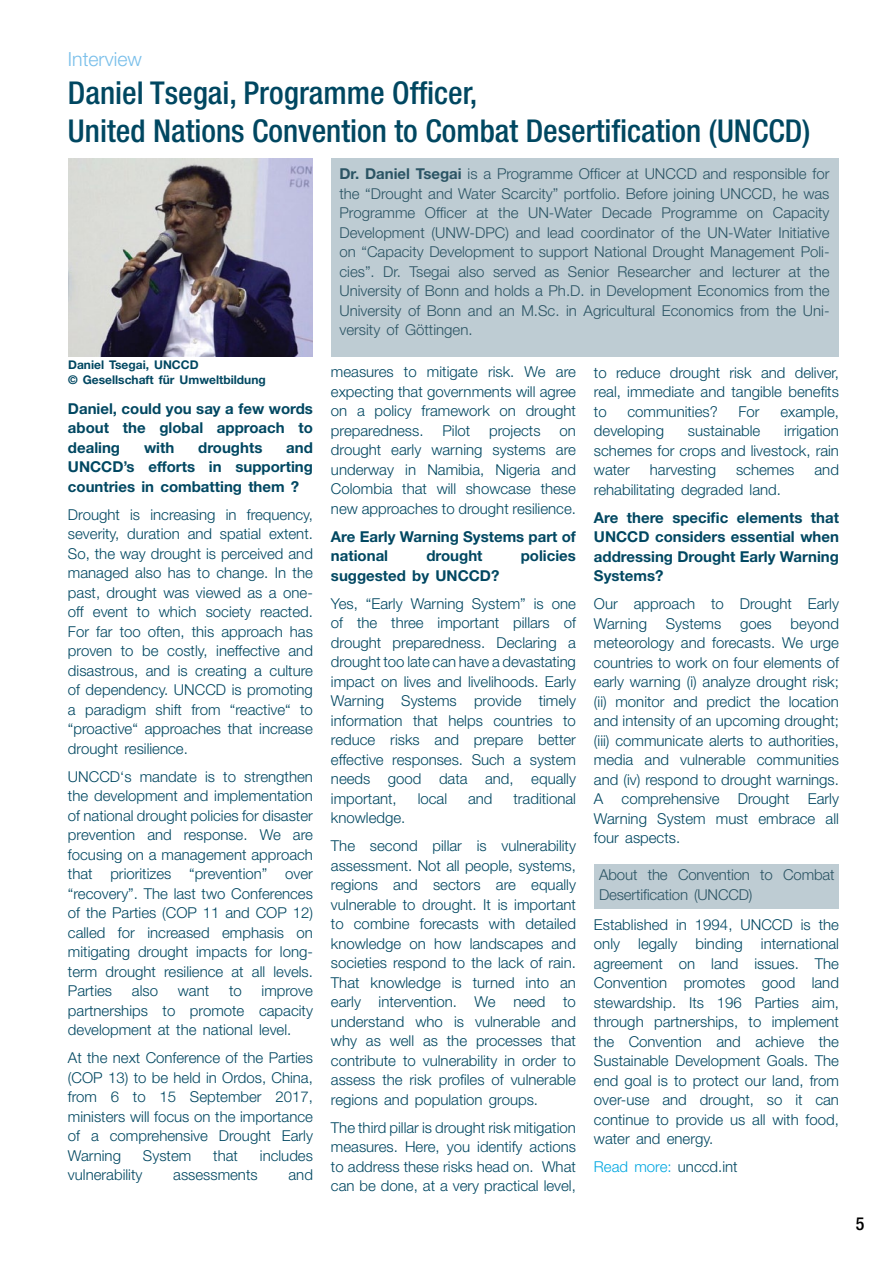
<style>
.page{position:relative;width:893px;height:1263px;background:#fff}
.page>*{position:absolute;margin:0;border:0;box-sizing:border-box;transform-origin:0 0}
.Header_Article{font:500 condensed 31.5px/37.8px "Helvetica Neue";color:#004761}
.t1{font:300 19.5px "Helvetica Neue";color:#79bfea}
.t2{font:500 condensed 18px "Helvetica Neue";color:#000}
.Text_body_articles{font:300 15px/19.5px "Helvetica Neue";color:#004761;text-align:justify}
.Intro_Interview{font:300 15px/19.5px "Helvetica Neue";color:#2b5464;text-align:justify}
.Text_body_articles-2{font:700 15px/19.5px "Helvetica Neue";color:#004761;text-align:justify}
.Text_body_articles-3{font:300 15px/19.5px "Helvetica Neue";letter-spacing:-.01em;color:#2b5464}
.Text_body_articles-4{font:300 15px "Helvetica Neue";color:#00a7e1}
.t3{font:700 12px/14.4px "Helvetica Neue";color:#004761}
.s1{font-weight:700}
.s2{color:#004761}
</style>
<div class="page">
<svg style="left:68px;top:158px;width:744px;height:1px"></svg>
<img style="left:68px;top:159px;width:245px;height:198px">
<div style="left:331px;top:159px;width:507px;height:198px;background:#beccd3"></div>
<div style="left:595px;top:864px;width:244px;height:45px;background:#beccd3"></div>
<p class="t1" style="left:68px;top:47px;width:76px">Interview</p>
<p class="Header_Article" style="left:68px;top:73px;width:744px">Daniel Tsegai, Programme Officer,<br>United Nations Convention to Combat Desertification (UNCCD)</p>
<p class="t3" style="left:68px;top:358px;width:199px">Daniel Tsegai, UNCCD<br>© Gesellschaft für Umweltbildung</p>
<p class="Text_body_articles-2" style="left:68px;top:398px;width:246px">Daniel, could you say a few words about the global approach to dealing</p>
<p class="Text_body_articles-2" style="left:68px;top:437px;width:246px;text-indent:218px">and UNCCD’s efforts in supporting countries in combatting them ?</p>
<p class="Text_body_articles" style="left:68px;top:504px;width:247px">Drought is increasing in frequency, severity, duration and spatial extent.<br>So, the way drought is perceived and managed also has to change. In the past, drought was viewed as a one&shy;off event to which society reacted.<br>For far too often, this approach has proven to be costly, ineffective and disastrous, and is creating a culture of dependency. UNCCD is promoting a paradigm shift from “reactive“ to “proactive“ approaches that increase drought resilience.</p>
<p class="Text_body_articles" style="left:68px;top:766px;width:247px">UNCCD‘s mandate is to strengthen the development and implementation of national drought policies for disaster prevention and response. We are focusing on a management approach that prioritizes “prevention” over “recovery”. The last two Conferences of the Parties (COP 11 and COP 12) called for increased emphasis on mitigating drought impacts for long&shy;term drought resilience at all levels.<br>Parties</p>
<p class="Text_body_articles-2" style="left:144px;top:437px;width:32px">with</p>
<p class="Text_body_articles-2" style="left:198px;top:437px;width:66px">droughts</p>
<p class="Text_body_articles" style="left:68px;top:981px;width:247px;text-indent:194px">improve partnerships to promote capacity development at the national level.</p>
<p class="Text_body_articles" style="left:68px;top:1048px;width:246px">At the next Conference of the Parties (COP 13) to be held in Ordos, China, from 6 to 15 September 2017, ministers will focus on the importance of a comprehensive Drought Early Warning</p>
<p class="Text_body_articles" style="left:132px;top:981px;width:28px">also</p>
<p class="Text_body_articles" style="left:178px;top:981px;width:33px">want</p>
<p class="Text_body_articles" style="left:229px;top:981px;width:14px">to</p>
<p class="Text_body_articles" style="left:143px;top:1145px;width:50px">System</p>
<p class="Text_body_articles" style="left:213px;top:1145px;width:26px">that</p>
<p class="Text_body_articles" style="left:260px;top:1145px;width:55px">includes</p>
<p class="Text_body_articles" style="left:68px;top:1165px;width:76px">vulnerability</p>
<p class="Text_body_articles" style="left:173px;top:1165px;width:86px">assessments</p>
<p class="Text_body_articles" style="left:288px;top:1165px;width:26px">and</p>
<p class="Intro_Interview" style="left:339px;top:164px;width:492px"><span class="s1">Dr. Daniel Tsegai</span> is a Programme Officer at UNCCD and responsible for the “Drought and Water Scarcity” portfolio. Before joining UNCCD, he was Programme Officer at the UN-Water Decade Programme on Capacity Development (UNW-DPC) and lead coordinator of the UN-Water Initiative on “Capacity Development to support National Drought Management Poli&shy;cies”. Dr. Tsegai also served as Senior Researcher and lecturer at the University of Bonn and holds a Ph.D. in Development Economics from the University of Bonn and an M.Sc. in Agricultural Economics from the Uni&shy;versity of Göttingen.</p>
<p class="Text_body_articles" style="left:331px;top:362px;width:247px">measures to mitigate risk. We are expecting that governments will agree on a policy framework on drought preparedness.</p>
<p class="Text_body_articles" style="left:442px;top:420px;width:29px">Pilot</p>
<p class="Text_body_articles" style="left:489px;top:420px;width:53px">projects</p>
<p class="Text_body_articles" style="left:331px;top:420px;width:246px;text-indent:229px">on drought early warning systems are underway in Namibia, Nigeria and Colombia that will showcase these new approaches to drought resilience.</p>
<p class="Text_body_articles-2" style="left:331px;top:526px;width:246px">Are Early Warning Systems part of national</p>
<p class="Text_body_articles-2" style="left:426px;top:546px;width:58px">drought</p>
<p class="Text_body_articles-2" style="left:521px;top:546px;width:57px">policies</p>
<p class="Text_body_articles-2" style="left:331px;top:565px;width:170px">suggested by UNCCD?</p>
<p class="Text_body_articles" style="left:331px;top:593px;width:247px">Yes, “Early Warning System” is one of the three important pillars of drought preparedness. Declaring a drought too late can have a devastating impact on lives and livelihoods. Early Warning Systems provide timely information that helps countries to reduce risks and prepare better effective responses. Such a system needs good data and, equally important,</p>
<p class="Text_body_articles" style="left:418px;top:788px;width:31px">local</p>
<p class="Text_body_articles" style="left:468px;top:788px;width:26px">and</p>
<p class="Text_body_articles" style="left:513px;top:788px;width:64px">traditional</p>
<p class="Text_body_articles" style="left:331px;top:808px;width:76px">knowledge.</p>
<p class="Text_body_articles" style="left:331px;top:836px;width:247px">The second pillar is vulnerability assessment. Not all people, systems, regions and sectors are equally vulnerable to drought. It is important to combine forecasts with detailed knowledge on how landscapes and societies respond to the lack of rain.<br>That knowledge is turned into an early intervention. We need to understand who is vulnerable and why as well as the processes that contribute to vulnerability in order to assess the risk profiles of vulnerable regions and population groups.</p>
<p class="Text_body_articles" style="left:331px;top:1117px;width:246px">The third pillar is drought risk mitigation measures. Here, you identify actions to address these risks head on. What can be done, at a very practical level,</p>
<p class="Text_body_articles" style="left:594px;top:362px;width:246px">to reduce drought risk and deliver, real, immediate and tangible benefits to</p>
<p class="Text_body_articles" style="left:627px;top:401px;width:92px">communities?</p>
<p class="Text_body_articles" style="left:738px;top:401px;width:23px">For</p>
<p class="Text_body_articles" style="left:780px;top:401px;width:60px">example,</p>
<p class="Text_body_articles" style="left:594px;top:421px;width:72px">developing</p>
<p class="Text_body_articles" style="left:688px;top:421px;width:74px">sustainable</p>
<p class="Text_body_articles" style="left:594px;top:421px;width:247px;text-indent:190px">irrigation schemes for crops and livestock, rain water</p>
<p class="Text_body_articles" style="left:650px;top:460px;width:68px">harvesting</p>
<p class="Text_body_articles" style="left:736px;top:460px;width:60px">schemes</p>
<p class="Text_body_articles" style="left:814px;top:460px;width:26px">and</p>
<p class="Text_body_articles" style="left:594px;top:479px;width:189px">rehabilitating degraded land.</p>
<p class="Text_body_articles-2" style="left:594px;top:507px;width:246px">Are there specific elements that UNCCD considers essential when addressing Drought Early Warning Systems?</p>
<p class="Text_body_articles" style="left:594px;top:594px;width:246px">Our approach to Drought Early<br>Warning</p>
<p class="Text_body_articles" style="left:666px;top:613px;width:57px">Systems</p>
<p class="Text_body_articles" style="left:740px;top:613px;width:33px">goes</p>
<p class="Text_body_articles" style="left:594px;top:613px;width:247px;text-indent:197px">beyond meteorology and forecasts. We urge countries to work on four elements of early warning (i) analyze drought risk; (ii) monitor and predict the location and intensity of an upcoming drought; (iii) communicate alerts to authorities, media and vulnerable communities and (iv) respond to drought warnings.<br>A comprehensive Drought Early Warning System must embrace all four aspects.</p>
<p class="Text_body_articles-3" style="left:599px;top:865px;width:237px">About the Convention to Combat<br>Desertification (UNCCD)</p>
<p class="Text_body_articles" style="left:594px;top:914px;width:247px">Established in 1994, UNCCD is the only legally binding international agreement on land issues. The Convention promotes good land stewardship. Its 196 Parties aim, through partnerships, to implement the Convention and achieve the Sustainable Development Goals. The end goal is to protect our land, from over-use and drought, so it can continue to provide us all with food, water and energy.</p>
<p class="Text_body_articles-4" style="left:594px;top:1158px;width:145px">Read more: <span class="s2">unccd.int</span></p>
<p class="t2" style="left:856px;top:1213px;width:10px">5</p>
</div>
